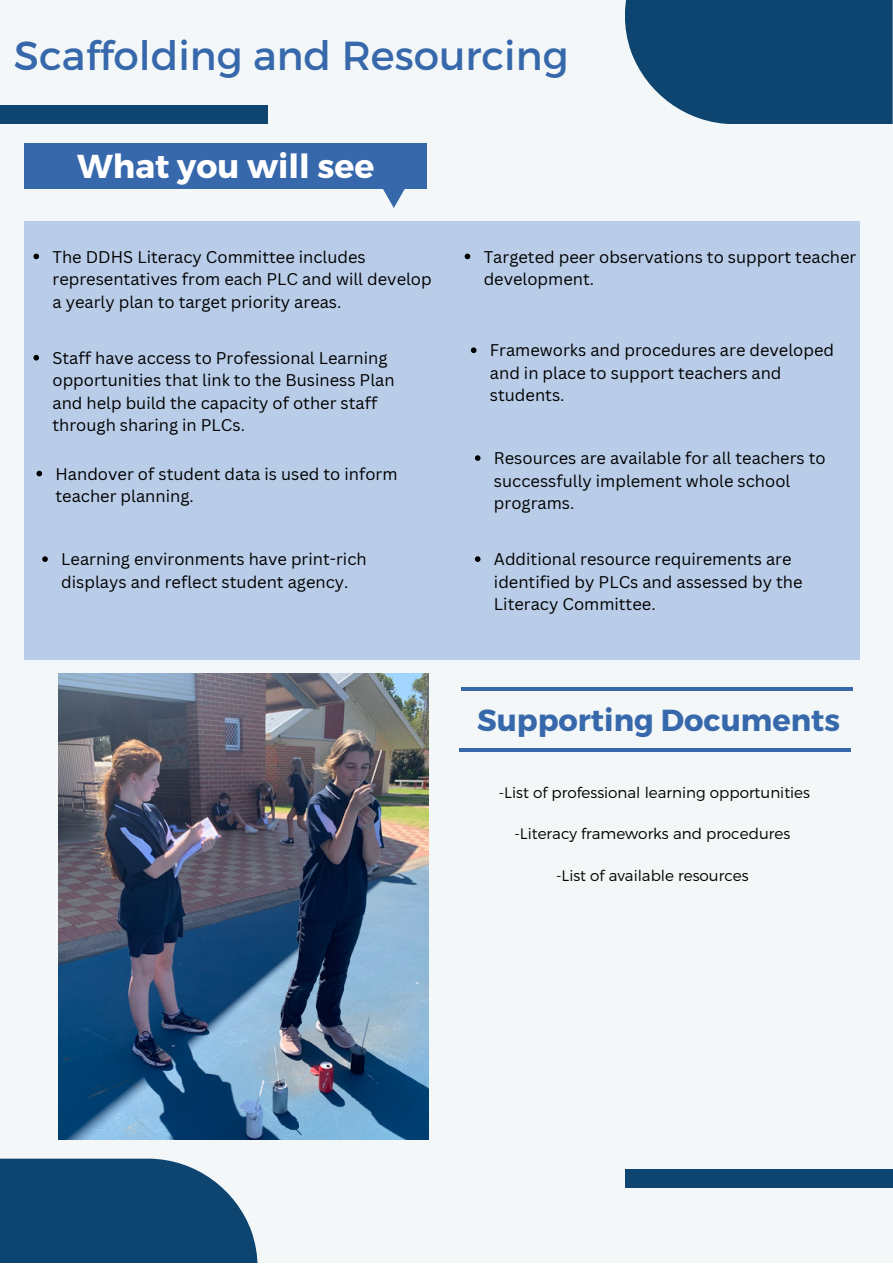
<style>
.page{position:relative;width:893px;height:1264px;background:#fff}
.page>*{position:absolute;margin:0;border:0;box-sizing:border-box;transform-origin:0 0}
.t1{font:40.5px "Montserrat";color:#3668ab}
.t2{font:700 33.15px "Montserrat";color:#fff}
.t3{font:700 30.45px "Montserrat";color:#3668ab}
.t4{font:16.5px/22.5px "Canva Sans";color:#000}
.t5{font:300 15.15px "Montserrat";color:#000}
</style>
<div class="page">
<div style="left:0;top:0;width:892px;height:1262px;background:#f3f7f7"></div>
<div style="left:0;top:105px;width:268px;height:19px;background:#0e4570"></div>
<div style="left:624px;top:0;width:268px;height:124px;background:#0e4570"></div>
<div style="left:0;top:1158px;width:257px;height:104px;background:#0e4570"></div>
<div style="left:624px;top:1168px;width:268px;height:19px;background:#0e4570"></div>
<hr style="left:461px;top:687px;width:391px;height:3px;background:#3668ab">
<hr style="left:459px;top:748px;width:391px;height:4px;background:#3668ab">
<img style="left:59px;top:673px;width:369px;height:466px">
<svg style="left:360px;top:188px;width:67px;height:20px"></svg>
<div style="left:24px;top:143px;width:403px;height:45px;background:#3668ab"></div>
<div style="left:24px;top:221px;width:835px;height:439px;background:#b9cde8"></div>
<svg style="left:33px;top:253px;width:6px;height:6px"></svg>
<svg style="left:464px;top:253px;width:6px;height:6px"></svg>
<svg style="left:33px;top:355px;width:6px;height:5px"></svg>
<svg style="left:471px;top:347px;width:5px;height:6px"></svg>
<svg style="left:36px;top:471px;width:6px;height:5px"></svg>
<svg style="left:475px;top:455px;width:5px;height:6px"></svg>
<svg style="left:42px;top:556px;width:6px;height:6px"></svg>
<svg style="left:475px;top:556px;width:5px;height:6px"></svg>
<p class="t1" style="left:14px;top:30px;width:556px">Scaffolding and Resourcing</p>
<p class="t2" style="left:77px;top:145px;width:299px">What you will see</p>
<p class="t4" style="left:52px;top:245px;width:381px">The DDHS Literacy Committee includes representatives from each PLC and will develop a yearly plan to target priority areas.</p>
<p class="t4" style="left:483px;top:245px;width:374px">Targeted peer observations to support teacher development.</p>
<p class="t4" style="left:52px;top:346px;width:343px">Staff have access to Professional Learning opportunities that link to the Business Plan and help build the capacity of other staff through sharing in PLCs.</p>
<p class="t4" style="left:490px;top:339px;width:345px">Frameworks and procedures are developed and in place to support teachers and students.</p>
<p class="t4" style="left:55px;top:462px;width:343px">Handover of student data is used to inform teacher planning.</p>
<p class="t4" style="left:494px;top:446px;width:333px">Resources are available for all teachers to successfully implement whole school programs.</p>
<p class="t4" style="left:61px;top:547px;width:307px">Learning environments have print-rich displays and reflect student agency.</p>
<p class="t4" style="left:494px;top:547px;width:310px">Additional resource requirements are identified by PLCs and assessed by the<br>Literacy Committee.</p>
<p class="t3" style="left:477px;top:700px;width:364px">Supporting Documents</p>
<p class="t5" style="left:498px;top:782px;width:313px">-List of professional learning opportunities</p>
<p class="t5" style="left:514px;top:824px;width:277px">-Literacy frameworks and procedures</p>
<p class="t5" style="left:556px;top:865px;width:194px">-List of available resources</p>
</div>
